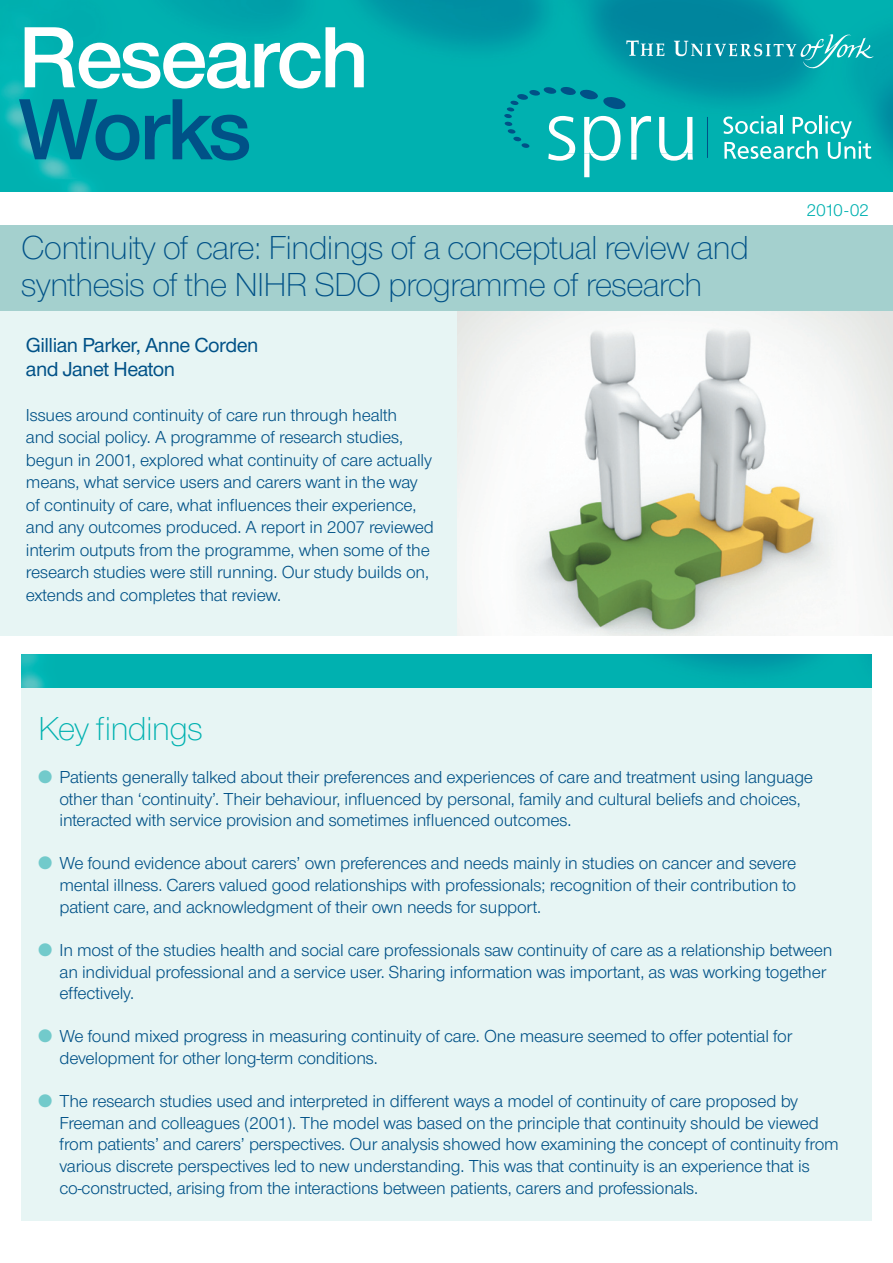
<style>
.page{position:relative;width:893px;height:1263px;background:#fff}
.page>*{position:absolute;margin:0;border:0;box-sizing:border-box;transform-origin:0 0}
.t1{font:600 90px "Nimbus Sans Novus T";letter-spacing:-.035em;color:#fff}
.t2{font:600 90px "Nimbus Sans Novus T";letter-spacing:-.04em;color:#005187}
.t3{font:300 34.5px/37.5px "Nimbus Sans Novus T";letter-spacing:-.025em;color:#005187}
.t4{font:300 34.5px "Nimbus Sans Novus T";letter-spacing:-.025em;color:#00b1b0}
.t5{font:500 21px/24px "Nimbus Sans Novus T";letter-spacing:-.025em;color:#005187}
.t6{font:18px/21.6px "Nimbus Sans Novus T";letter-spacing:-.01em;color:#005187}
.t7{font:18px "Nimbus Sans Novus T";letter-spacing:-.045em;color:#00b1b0}
.s1{color:#72cacb}
</style>
<div class="page">
<div style="left:21px;top:681px;width:851px;height:539px;background:#e7f5f4"></div>
<div style="left:0;top:310px;width:893px;height:326px;background:#e7f5f4"></div>
<img style="left:0;top:0;width:893px;height:191px">
<svg style="left:723px;top:116px;width:148px;height:43px;background:#3bc2c2"></svg>
<hr style="left:707px;top:117px;width:1px;height:41px;background:#005187">
<svg style="left:504px;top:87px;width:189px;height:90px;background:#1eb5b7"></svg>
<img style="left:21px;top:655px;width:851px;height:32px">
<img style="left:457px;top:310px;width:436px;height:326px">
<div style="left:0;top:225px;width:893px;height:85px;background:#a4d0ce"></div>
<img style="left:620px;top:31px;width:259px;height:39px">
<h1 class="t1" style="left:19px;top:5px;width:352px">Research</h1>
<h1 class="t2" style="left:19px;top:77px;width:235px">Works</h1>
<h2 class="t3" style="left:21px;top:228px;width:729px">Continuity of care: Findings of a conceptual review and synthesis of the NIHR SDO programme of research</h2>
<p class="t5" style="left:26px;top:332px;width:234px">Gillian Parker, Anne Corden and Janet Heaton</p>
<p class="t6" style="left:26px;top:403px;width:410px;line-height:22.5px">Issues around continuity of care run through health<br>and social policy. A programme of research studies, begun in 2001, explored what continuity of care actually means, what service users and carers want in the way of continuity of care, what influences their experience, and any outcomes produced. A report in 2007 reviewed interim outputs from the programme, when some of the research studies were still running. Our study builds on, extends and completes that review.</p>
<p class="t7" style="left:807px;top:199px;width:64px">2010-02</p>
<h2 class="t4" style="left:38px;top:708px;width:166px">Key findings</h2>
<p class="t6" style="left:60px;top:766px;width:755px;text-indent:-21px"><span class="s1">●</span> Patients generally talked about their preferences and experiences of care and treatment using language other than ‘continuity’. Their behaviour, influenced by personal, family and cultural beliefs and choices, interacted with service provision and sometimes influenced outcomes.</p>
<p class="t6" style="left:60px;top:852px;width:738px;text-align:justify;text-indent:-21px"><span class="s1">●</span> We found evidence about carers’ own preferences and needs mainly in studies on cancer and severe mental illness. Carers valued good relationships with professionals; recognition of their contribution to patient care, and acknowledgment of their own needs for support.</p>
<p class="t6" style="left:60px;top:939px;width:775px;text-indent:-21px"><span class="s1">●</span> In most of the studies health and social care professionals saw continuity of care as a relationship between an individual professional and a service user. Sharing information was important, as was working together effectively.</p>
<p class="t6" style="left:60px;top:1025px;width:734px;text-indent:-21px"><span class="s1">●</span> We found mixed progress in measuring continuity of care. One measure seemed to offer potential for development for other long-term conditions.</p>
<p class="t6" style="left:60px;top:1090px;width:781px;text-indent:-21px"><span class="s1">●</span> The research studies used and interpreted in different ways a model of continuity of care proposed by Freeman and colleagues (2001). The model was based on the principle that continuity should be viewed from patients’ and carers’ perspectives. Our analysis showed how examining the concept of continuity from various discrete perspectives led to new understanding. This was that continuity is an experience that is co-constructed, arising from the interactions between patients, carers and professionals.</p>
</div>
